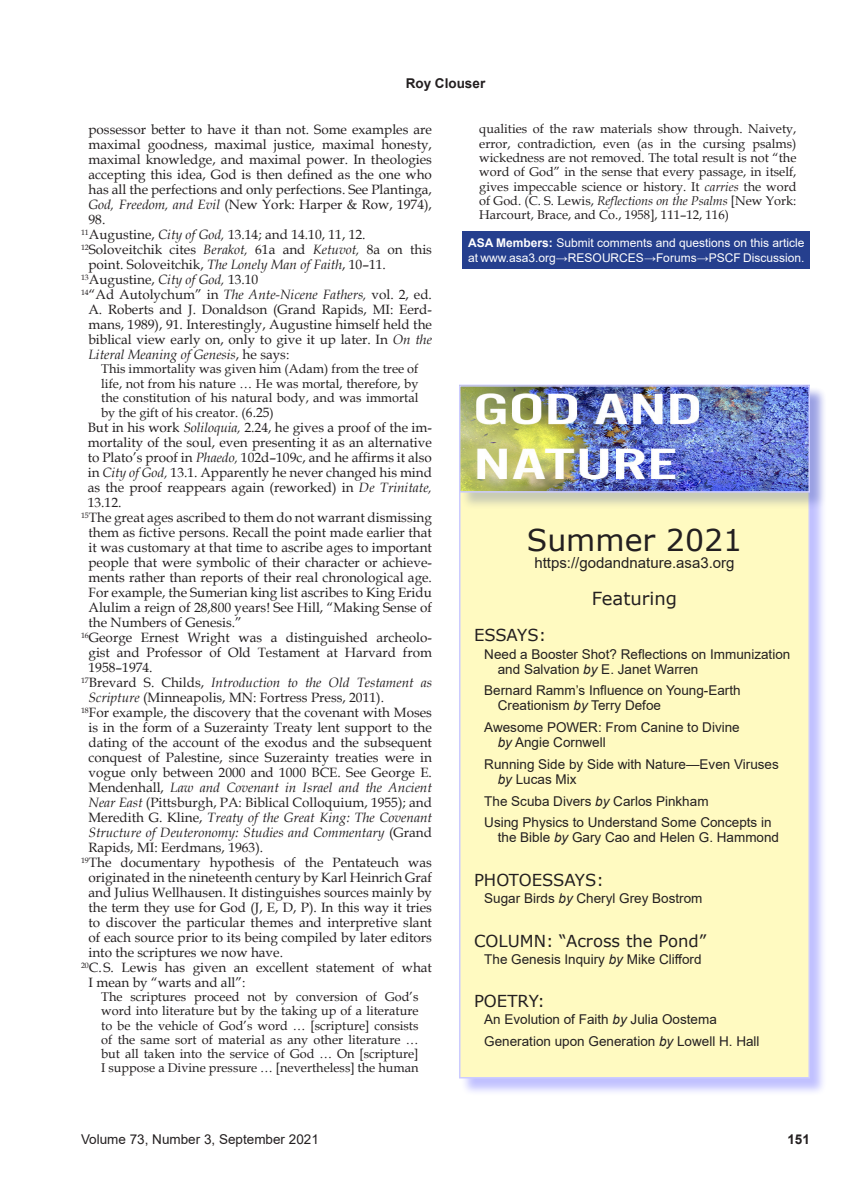
<style>
.page{position:relative;width:864px;height:1188px;background:#fff}
.page>*{position:absolute;margin:0;border:0;box-sizing:border-box;transform-origin:0 0}
.t1{font:30px "Verdana";color:#231f20}
.t2{font:18px "Verdana";color:#231f20}
.t3{font:16.5px "Verdana";color:#231f20}
.t4{font:15px "Arial";color:#231f20}
.t5{font:13.5px "Book Antiqua";color:#231f20}
.t6{font:13.5px/15px "Arial";color:#231f20}
.t7{font:italic 13.5px "Book Antiqua";color:#231f20}
.t8{font:700 13.5px "Arial";color:#231f20}
.t9{font:12.75px/14.2px "Book Antiqua";color:#231f20;text-align:justify}
.t10{font:12px/15px "Arial";color:#fff}
.s1{font-style:italic}
.s2{font-style:normal}
.s3{font-size:13.5px}
.s4{font-weight:700}
.s5{font-family:"Book Antiqua"}
</style>
<div class="page">
<div style="left:463px;top:231px;width:347px;height:38px;background:#253f8e"></div>
<div style="left:460px;top:386px;width:367px;height:710px;background:#00f;opacity:.25"></div>
<div style="left:460px;top:385px;width:349px;height:693px;background:#fffac1"></div>
<div style="left:460px;top:386px;width:367px;height:124px;background:#253f8e;opacity:.25"></div>
<img style="left:462px;top:388px;width:345px;height:102px">
<div style="left:459px;top:385px;width:351px;height:108px;border:2px solid #ccf"></div>
<p class="t8" style="left:406px;top:74px;width:81px">Roy Clouser</p>
<p class="t5" style="left:88px;top:120px;width:345px">possessor better to have it than not. Some examples are</p>
<p class="t5" style="left:88px;top:135px;width:345px">maximal goodness, maximal justice, maximal honesty,</p>
<p class="t5" style="left:88px;top:150px;width:345px">maximal knowledge, and maximal power. In theologies</p>
<p class="t5" style="left:88px;top:165px;width:345px">accepting this idea, God is then defined as the one who</p>
<p class="t5" style="left:88px;top:180px;width:345px">has all the perfections and only perfections. See Plantinga,</p>
<p class="t5" style="left:88px;top:195px;width:345px"><span class="s1">God, Freedom, and Evil</span> (New York: Harper &amp; Row, 1974),</p>
<p class="t5" style="left:88px;top:210px;width:18px">98.</p>
<p class="t5" style="left:81px;top:225px;width:286px"><sup>11</sup>Augustine, <span class="s1">City of God,</span> 13.14; and 14.10, 11, 12.</p>
<p class="t5" style="left:81px;top:240px;width:352px"><sup>12</sup>Soloveitchik cites <span class="s1">Berakot,</span> 61a and <span class="s1">Ketuvot,</span> 8a on this</p>
<p class="t5" style="left:89px;top:255px;width:299px">point. Soloveitchik, <span class="s1">The Lonely Man of Faith</span>, 10–11.</p>
<p class="t5" style="left:81px;top:270px;width:179px"><sup>13</sup>Augustine, <span class="s1">City of God,</span> 13.10</p>
<p class="t5" style="left:81px;top:285px;width:352px"><sup>14</sup>“Ad Autolychum” in <span class="s1">The Ante-Nicene Fathers,</span> vol. 2, ed.</p>
<p class="t5" style="left:88px;top:300px;width:345px">A. Roberts and J. Donaldson (Grand Rapids, MI: Eerd-</p>
<p class="t5" style="left:88px;top:315px;width:345px">mans, 1989), 91. Interestingly, Augustine himself held the</p>
<p class="t5" style="left:88px;top:330px;width:345px">biblical view early on, only to give it up later. In <span class="s1">On the</span></p>
<p class="t7" style="left:88px;top:345px;width:202px">Literal Meaning of Genesis<span class="s2">, he says:</span></p>
<p class="t9" style="left:101px;top:361px;width:319px">This immortality was given him (Adam) from the tree of life, not from his nature … He was mortal, therefore, by the constitution of his natural body, and was immortal by the gift of his creator. (<span class="s3">6.25</span>)</p>
<p class="t5" style="left:88px;top:418px;width:346px">But in his work <span class="s1">Soliloquia,</span> 2.24, he gives a proof of the im-</p>
<p class="t5" style="left:88px;top:433px;width:346px">mortality of the soul, even presenting it as an alternative</p>
<p class="t5" style="left:88px;top:448px;width:346px">to Plato’s proof in <span class="s1">Phaedo,</span> 102d–109c, and he affirms it also</p>
<p class="t5" style="left:88px;top:463px;width:346px">in <span class="s1">City of God,</span> 13.1. Apparently he never changed his mind</p>
<p class="t5" style="left:88px;top:478px;width:346px">as the proof reappears again (reworked) in <span class="s1">De Trinitate,</span></p>
<p class="t5" style="left:88px;top:493px;width:35px">13.12.</p>
<p class="t5" style="left:81px;top:508px;width:353px"><sup>15</sup>The great ages ascribed to them do not warrant dismissing</p>
<p class="t5" style="left:89px;top:523px;width:345px">them as fictive persons. Recall the point made earlier that</p>
<p class="t5" style="left:89px;top:538px;width:345px">it was customary at that time to ascribe ages to important</p>
<p class="t5" style="left:89px;top:553px;width:345px">people that were symbolic of their character or achieve-</p>
<p class="t5" style="left:89px;top:568px;width:345px">ments rather than reports of their real chronological age.</p>
<p class="t5" style="left:89px;top:583px;width:345px">For example, the Sumerian king list ascribes to King Eridu</p>
<p class="t5" style="left:89px;top:598px;width:345px">Alulim a reign of 28,800 years! See Hill, “Making Sense of</p>
<p class="t5" style="left:89px;top:613px;width:155px">the Numbers of Genesis.”</p>
<p class="t5" style="left:81px;top:628px;width:353px"><sup>16</sup>George Ernest Wright was a distinguished archeolo-</p>
<p class="t5" style="left:89px;top:643px;width:345px">gist and Professor of Old Testament at Harvard from</p>
<p class="t5" style="left:89px;top:658px;width:66px">1958–1974.</p>
<p class="t7" style="left:81px;top:673px;width:352px"><sup>17</sup><span class="s2">Brevard S. Childs,</span> Introduction to the Old Testament as</p>
<p class="t5" style="left:88px;top:688px;width:297px"><span class="s1">Scripture</span> (Minneapolis, MN: Fortress Press, 2011).</p>
<p class="t5" style="left:81px;top:703px;width:352px"><sup>18</sup>For example, the discovery that the covenant with Moses</p>
<p class="t5" style="left:89px;top:718px;width:345px">is in the form of a Suzerainty Treaty lent support to the</p>
<p class="t5" style="left:89px;top:733px;width:345px">dating of the account of the exodus and the subsequent</p>
<p class="t5" style="left:89px;top:748px;width:345px">conquest of Palestine, since Suzerainty treaties were in</p>
<p class="t5" style="left:89px;top:763px;width:345px">vogue only between 2000 and 1000 BCE. See George E.</p>
<p class="t7" style="left:89px;top:778px;width:345px"><span class="s2">Mendenhall,</span> Law and Covenant in Israel and the Ancient</p>
<p class="t5" style="left:89px;top:793px;width:345px"><span class="s1">Near East</span> (Pittsburgh, PA: Biblical Colloquium, 1955); and</p>
<p class="t7" style="left:89px;top:808px;width:345px"><span class="s2">Meredith G. Kline,</span> Treaty of the Great King: The Covenant</p>
<p class="t7" style="left:89px;top:823px;width:345px">Structure of Deuteronomy: Studies and Commentary <span class="s2">(Grand</span></p>
<p class="t5" style="left:89px;top:838px;width:176px">Rapids, MI: Eerdmans, 1963).</p>
<p class="t5" style="left:81px;top:853px;width:352px"><sup>19</sup>The documentary hypothesis of the Pentateuch was</p>
<p class="t5" style="left:89px;top:868px;width:345px">originated in the nineteenth century by Karl Heinrich Graf</p>
<p class="t5" style="left:89px;top:883px;width:345px">and Julius Wellhausen. It distinguishes sources mainly by</p>
<p class="t5" style="left:89px;top:898px;width:345px">the term they use for God (J, E, D, P). In this way it tries</p>
<p class="t5" style="left:89px;top:913px;width:345px">to discover the particular themes and interpretive slant</p>
<p class="t5" style="left:89px;top:928px;width:345px">of each source prior to its being compiled by later editors</p>
<p class="t5" style="left:89px;top:943px;width:196px">into the scriptures we now have.</p>
<p class="t5" style="left:81px;top:958px;width:353px"><sup>20</sup>C.S. Lewis has given an excellent statement of what</p>
<p class="t5" style="left:89px;top:973px;width:159px">I mean by “warts and all”:</p>
<p class="t9" style="left:101px;top:989px;width:319px">The scriptures proceed not by conversion of God’s word into literature but by the taking up of a literature to be the vehicle of God’s word … [scripture] consists of the same sort of material as any other literature … but all taken into the service of God … On [scripture] I suppose a Divine pressure … [nevertheless] the human</p>
<p class="t9" style="left:479px;top:122px;width:319px">qualities of the raw materials show through. Naivety, error, contradiction, even (as in the cursing psalms) wickedness are not removed. The total result is not “the word of God” in the sense that every passage, in itself, gives impeccable science or history. It <span class="s1">carries</span> the word of God. (C. S. Lewis, <span class="s1">Reflections on the Psalms</span> [New York:<br>Harcourt, Brace, and Co., 1958], 111–12, 116)</p>
<p class="t10" style="left:468px;top:235px;width:338px"><span class="s4">ASA Members:</span> Submit comments and questions on this article at www.asa3.org<span class="s5">→</span>RESOURCES<span class="s5">→</span>Forums<span class="s5">→</span>PSCF Discussion.</p>
<h1 class="t1" style="left:527px;top:519px;width:217px">Summer 2021</h1>
<p class="t4" style="left:534px;top:552px;width:202px">https://godandnature.asa3.org</p>
<h2 class="t2" style="left:592px;top:586px;width:87px">Featuring</h2>
<p class="t3" style="left:474px;top:624px;width:74px">ESSAYS:</p>
<p class="t6" style="left:498px;top:646px;width:294px;text-indent:-14px">Need a Booster Shot? Reflections on Immunization and Salvation <span class="s1">by</span> E. Janet Warren</p>
<p class="t6" style="left:498px;top:683px;width:244px;text-indent:-14px">Bernard Ramm’s Influence on Young-Earth<br>Creationism <span class="s1">by</span> Terry Defoe</p>
<p class="t6" style="left:498px;top:720px;width:244px;text-indent:-14px">Awesome POWER: From Canine to Divine <span class="s1">by</span> Angie Cornwell</p>
<p class="t6" style="left:498px;top:757px;width:283px;text-indent:-14px">Running Side by Side with Nature—Even Viruses <span class="s1">by</span> Lucas Mix</p>
<p class="t6" style="left:484px;top:790px;width:289px;line-height:21.8px">The Scuba Divers <span class="s1">by</span> Carlos Pinkham<br>Using Physics to Understand Some Concepts in</p>
<p class="t6" style="left:498px;top:830px;width:283px">the Bible <span class="s1">by</span> Gary Cao and Helen G. Hammond</p>
<p class="t3" style="left:474px;top:869px;width:131px">PHOTOESSAYS:</p>
<p class="t6" style="left:484px;top:891px;width:220px">Sugar Birds <span class="s1">by</span> Cheryl Grey Bostrom</p>
<p class="t3" style="left:474px;top:929px;width:234px">COLUMN: “Across the Pond”</p>
<p class="t6" style="left:484px;top:951px;width:219px">The Genesis Inquiry <span class="s1">by</span> Mike Clifford</p>
<p class="t3" style="left:474px;top:990px;width:72px">POETRY:</p>
<p class="t6" style="left:484px;top:1009px;width:277px;line-height:21.8px">An Evolution of Faith <span class="s1">by</span> Julia Oostema<br>Generation upon Generation <span class="s1">by</span> Lowell H. Hall</p>
<p class="t6" style="left:81px;top:1132px;width:239px">Volume 73, Number 3, September 2021</p>
<p class="t8" style="left:787px;top:1130px;width:24px">151</p>
</div>
